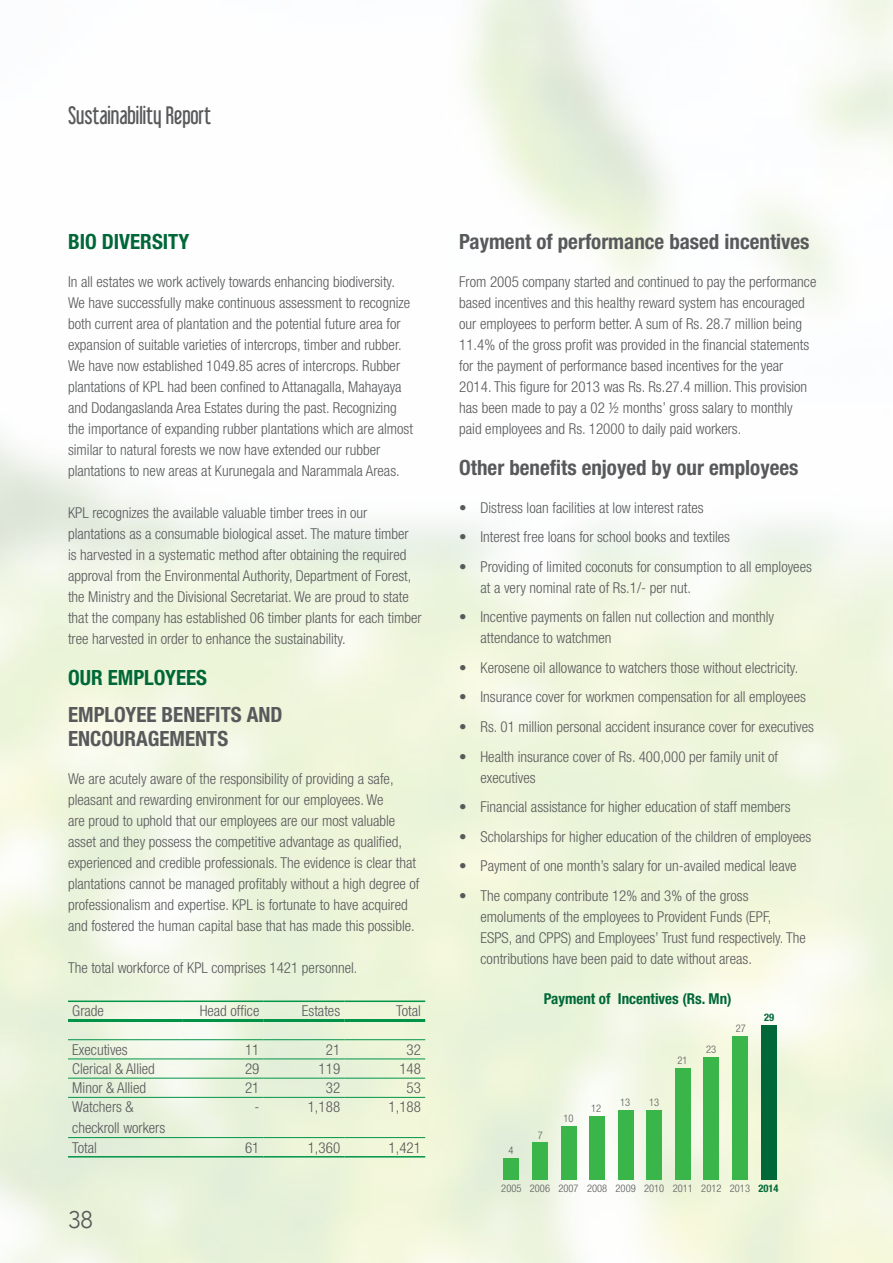
<style>
.page{position:relative;width:893px;height:1263px;background:#fff}
.page>*{position:absolute;margin:0;border:0;box-sizing:border-box;transform-origin:0 0}
.t1{font:300 24px "Avenir";color:#58595b}
.t2{font:22.5px "Libel Suit";color:#58595b}
.t3{font:700 condensed 21px/24px "Helvetica Neue LT Std";color:#58595b}
.t4{font:700 condensed 21px "Helvetica Neue LT Std";color:#006838}
.t5{font:300 condensed 15px/21px "Helvetica Neue LT Std";color:#58595b}
.t6{font:700 condensed 15px "Helvetica Neue LT Std";color:#006838}
.t7{font:300 condensed 10.5px "Helvetica Neue LT Std";color:#58595b}
.t8{font:700 condensed 10.5px "Helvetica Neue LT Std";color:#006838}
.s1{font-weight:700;color:#006838}
</style>
<div class="page">
<img style="left:0;top:0;width:893px;height:1263px">
<hr style="left:68px;top:1078px;width:115px;height:1px;background:#009448">
<hr style="left:183px;top:1078px;width:81px;height:1px;background:#009448">
<hr style="left:264px;top:1078px;width:80px;height:1px;background:#009448">
<hr style="left:344px;top:1078px;width:81px;height:1px;background:#009448">
<hr style="left:68px;top:1097px;width:115px;height:1px;background:#009448">
<hr style="left:183px;top:1097px;width:81px;height:1px;background:#009448">
<hr style="left:264px;top:1097px;width:80px;height:1px;background:#009448">
<hr style="left:344px;top:1097px;width:81px;height:1px;background:#009448">
<hr style="left:68px;top:1000px;width:115px;height:2px;background:#009448">
<hr style="left:183px;top:1000px;width:81px;height:2px;background:#009448">
<hr style="left:264px;top:1000px;width:80px;height:2px;background:#009448">
<hr style="left:344px;top:1000px;width:81px;height:2px;background:#009448">
<hr style="left:68px;top:1019px;width:115px;height:3px;background:#009448">
<hr style="left:183px;top:1019px;width:81px;height:3px;background:#009448">
<hr style="left:264px;top:1019px;width:80px;height:3px;background:#009448">
<hr style="left:344px;top:1019px;width:81px;height:3px;background:#009448">
<hr style="left:68px;top:1137px;width:115px;height:1px;background:#009448">
<hr style="left:183px;top:1137px;width:81px;height:1px;background:#009448">
<hr style="left:264px;top:1137px;width:80px;height:1px;background:#009448">
<hr style="left:344px;top:1137px;width:81px;height:1px;background:#009448">
<hr style="left:68px;top:1156px;width:115px;height:1px;background:#009448">
<hr style="left:183px;top:1156px;width:81px;height:1px;background:#009448">
<hr style="left:264px;top:1156px;width:80px;height:1px;background:#009448">
<hr style="left:344px;top:1156px;width:81px;height:1px;background:#009448">
<hr style="left:68px;top:1039px;width:115px;height:1px;background:#009448">
<hr style="left:183px;top:1039px;width:81px;height:1px;background:#009448">
<hr style="left:264px;top:1039px;width:80px;height:1px;background:#009448">
<hr style="left:344px;top:1039px;width:81px;height:1px;background:#009448">
<hr style="left:68px;top:1059px;width:115px;height:1px;background:#009448">
<hr style="left:183px;top:1059px;width:81px;height:1px;background:#009448">
<hr style="left:264px;top:1059px;width:80px;height:1px;background:#009448">
<hr style="left:344px;top:1059px;width:81px;height:1px;background:#009448">
<div style="left:504px;top:1158px;width:15px;height:22px;background:#39b54a"></div>
<div style="left:532px;top:1142px;width:16px;height:38px;background:#39b54a"></div>
<div style="left:561px;top:1126px;width:15px;height:54px;background:#39b54a"></div>
<div style="left:589px;top:1116px;width:16px;height:64px;background:#39b54a"></div>
<div style="left:618px;top:1110px;width:15px;height:70px;background:#39b54a"></div>
<div style="left:646px;top:1110px;width:16px;height:70px;background:#39b54a"></div>
<div style="left:675px;top:1068px;width:15px;height:112px;background:#39b54a"></div>
<div style="left:704px;top:1057px;width:15px;height:123px;background:#39b54a"></div>
<div style="left:732px;top:1036px;width:16px;height:144px;background:#39b54a"></div>
<div style="left:761px;top:1025px;width:15px;height:155px;background:#006838"></div>
<h2 class="t2" style="left:68px;top:102px;width:145px">Sustainability Report</h2>
<h3 class="t4" style="left:68px;top:229px;width:123px">BIO DIVERSITY</h3>
<p class="t5" style="left:68px;top:271px;width:347px">In all estates we work actively towards enhancing biodiversity.<br>We have successfully make continuous assessment to recognize both current area of plantation and the potential future area for expansion of suitable varieties of intercrops, timber and rubber.<br>We have now established 1049.85 acres of intercrops. Rubber plantations of KPL had been confined to Attanagalla, Mahayaya and Dodangaslanda Area Estates during the past. Recognizing the importance of expanding rubber plantations which are almost similar to natural forests we now have extended our rubber plantations to new areas at Kurunegala and Narammala Areas.</p>
<p class="t5" style="left:68px;top:502px;width:355px">KPL recognizes the available valuable timber trees in our plantations as a consumable biological asset. The mature timber<br>is harvested in a systematic method after obtaining the required approval from the Environmental Authority, Department of Forest, the Ministry and the Divisional Secretariat. We are proud to state that the company has established 06 timber plants for each timber tree harvested in order to enhance the sustainability.</p>
<h3 class="t4" style="left:68px;top:665px;width:141px">OUR EMPLOYEES</h3>
<h3 class="t3" style="left:68px;top:702px;width:216px">EMPLOYEE BENEFITS AND<br>ENCOURAGEMENTS</h3>
<p class="t5" style="left:68px;top:768px;width:353px">We are acutely aware of the responsibility of providing a safe, pleasant and rewarding environment for our employees. We<br>are proud to uphold that our employees are our most valuable asset and they possess the competitive advantage as qualified, experienced and credible professionals. The evidence is clear that plantations cannot be managed profitably without a high degree of professionalism and expertise. KPL is fortunate to have acquired and fostered the human capital base that has made this possible.</p>
<p class="t5" style="left:68px;top:957px;width:291px">The total workforce of KPL comprises 1421 personnel.</p>
<p class="t5" style="left:72px;top:1000px;width:33px">Grade</p>
<p class="t5" style="left:200px;top:1000px;width:61px">Head office</p>
<p class="t5" style="left:302px;top:1000px;width:40px">Estates</p>
<p class="t5" style="left:396px;top:1000px;width:26px">Total</p>
<p class="t5" style="left:72px;top:1039px;width:57px">Executives</p>
<p class="t5" style="left:245px;top:1039px;width:16px">11</p>
<p class="t5" style="left:326px;top:1039px;width:16px">21</p>
<p class="t5" style="left:407px;top:1039px;width:16px">32</p>
<p class="t5" style="left:72px;top:1058px;width:84px">Clerical &amp; Allied</p>
<p class="t5" style="left:245px;top:1058px;width:16px">29</p>
<p class="t5" style="left:319px;top:1058px;width:23px">119</p>
<p class="t5" style="left:399px;top:1058px;width:23px">148</p>
<p class="t5" style="left:72px;top:1077px;width:75px">Minor &amp; Allied</p>
<p class="t5" style="left:245px;top:1077px;width:16px">21</p>
<p class="t5" style="left:326px;top:1077px;width:16px">32</p>
<p class="t5" style="left:407px;top:1077px;width:16px">53</p>
<p class="t5" style="left:72px;top:1096px;width:94px">Watchers &amp; checkroll workers</p>
<p class="t5" style="left:254px;top:1096px;width:6px">-</p>
<p class="t5" style="left:308px;top:1096px;width:34px">1,188</p>
<p class="t5" style="left:389px;top:1096px;width:34px">1,188</p>
<p class="t5" style="left:72px;top:1136px;width:26px">Total</p>
<p class="t5" style="left:245px;top:1136px;width:16px">61</p>
<p class="t5" style="left:308px;top:1136px;width:34px">1,360</p>
<p class="t5" style="left:389px;top:1136px;width:34px">1,421</p>
<h1 class="t1" style="left:68px;top:1206px;width:26px">38</h1>
<h3 class="t3" style="left:459px;top:229px;width:352px">Payment of performance based incentives</h3>
<p class="t5" style="left:459px;top:271px;width:359px">From 2005 company started and continued to pay the performance based incentives and this healthy reward system has encouraged our employees to perform better. A sum of Rs. 28.7 million being 11.4% of the gross profit was provided in the financial statements for the payment of performance based incentives for the year 2014. This figure for 2013 was Rs. Rs.27.4 million. This provision has been made to pay a 02 ½ months’ gross salary to monthly paid employees and Rs. 12000 to daily paid workers.</p>
<h3 class="t3" style="left:459px;top:455px;width:341px">Other benefits enjoyed by our employees</h3>
<p class="t5" style="left:459px;top:497px;width:246px">• Distress loan facilities at low interest rates</p>
<p class="t5" style="left:459px;top:526px;width:272px">• Interest free loans for school books and textiles</p>
<p class="t5" style="left:480px;top:556px;width:333px;text-indent:-21px">• Providing of limited coconuts for consumption to all employees at a very nominal rate of Rs.1/- per nut.</p>
<p class="t5" style="left:480px;top:606px;width:295px;text-indent:-21px">• Incentive payments on fallen nut collection and monthly attendance to watchmen</p>
<p class="t5" style="left:459px;top:657px;width:341px">• Kerosene oil allowance to watchers those without electricity.</p>
<p class="t5" style="left:459px;top:686px;width:348px">• Insurance cover for workmen compensation for all employees</p>
<p class="t5" style="left:459px;top:716px;width:356px">• Rs. 01 million personal accident insurance cover for executives</p>
<p class="t5" style="left:480px;top:745px;width:299px;text-indent:-21px">• Health insurance cover of Rs. 400,000 per family unit of executives</p>
<p class="t5" style="left:459px;top:796px;width:333px">• Financial assistance for higher education of staff members</p>
<p class="t5" style="left:459px;top:825px;width:354px">• Scholarships for higher education of the children of employees</p>
<p class="t5" style="left:459px;top:855px;width:339px">• Payment of one month’s salary for un-availed medical leave</p>
<p class="t5" style="left:480px;top:885px;width:327px;text-indent:-21px">• The company contribute 12% and 3% of the gross emoluments of the employees to Provident Funds (EPF, ESPS, and CPPS) and Employees’ Trust fund respectively. The contributions have been paid to date without areas.</p>
<p class="t7" style="left:509px;top:1145px;width:7px">4</p>
<p class="t6" style="left:544px;top:989px;width:189px">Payment of Incentives (Rs. Mn)</p>
<p class="t7" style="left:538px;top:1129px;width:7px">7</p>
<p class="t7" style="left:564px;top:1112px;width:12px">10</p>
<p class="t7" style="left:591px;top:1102px;width:12px">12</p>
<p class="t7" style="left:620px;top:1097px;width:12px">13</p>
<p class="t7" style="left:649px;top:1097px;width:12px">13</p>
<p class="t7" style="left:678px;top:1054px;width:12px">21</p>
<p class="t7" style="left:706px;top:1043px;width:12px">23</p>
<p class="t7" style="left:736px;top:1022px;width:12px">27</p>
<p class="t8" style="left:764px;top:1011px;width:12px">29</p>
<p class="t7" style="left:501px;top:1183px;width:279px">2005 2006 2007 2008 2009 2010 2011 2012 2013 <span class="s1">2014</span></p>
</div>
